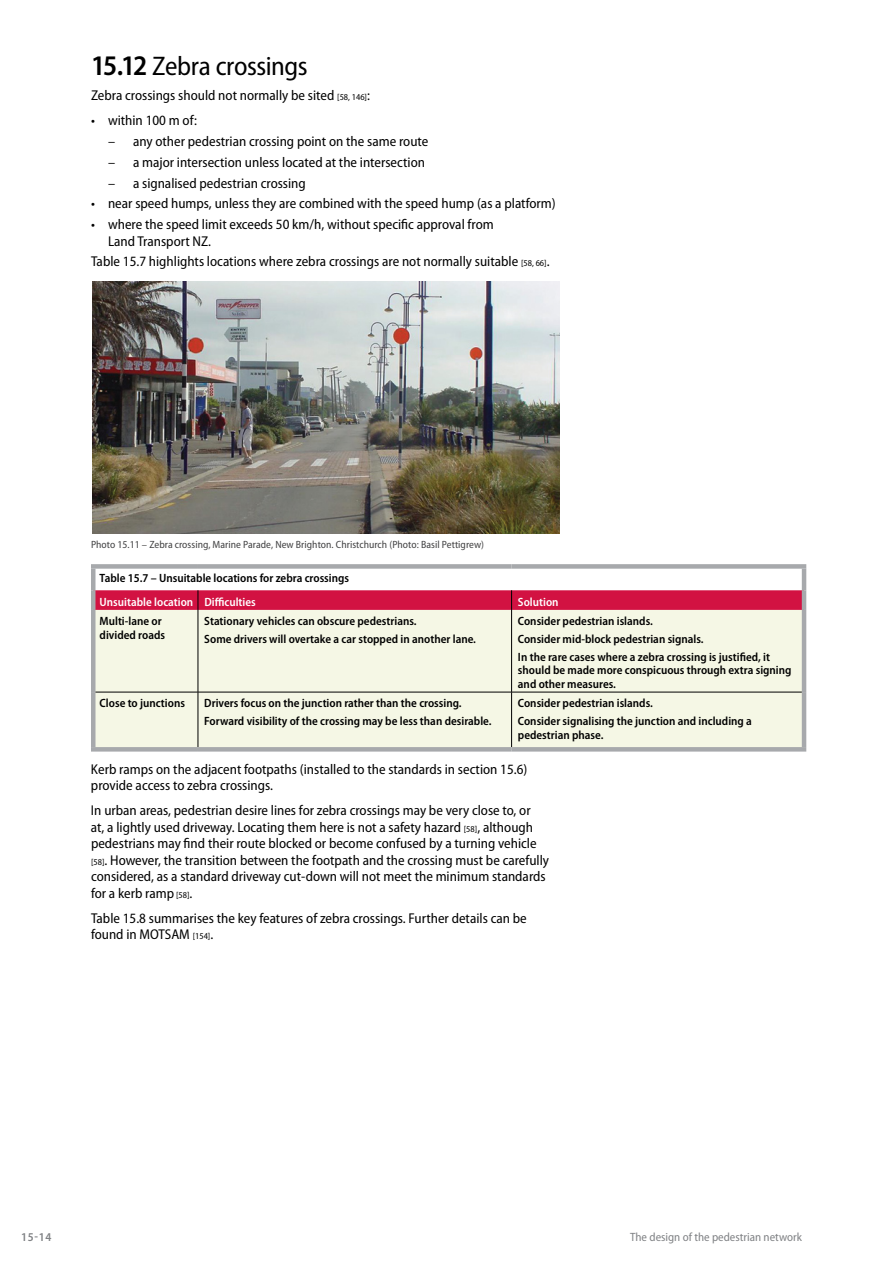
<style>
.page{position:relative;width:893px;height:1263px;background:#fff}
.page>*{position:absolute;margin:0;border:0;box-sizing:border-box;transform-origin:0 0}
.t1{font:semi-condensed 27px "Myriad Pro";letter-spacing:-.015em;color:#000}
.t2{font:semi-condensed 14.25px/16.5px "Myriad Pro";color:#000}
.t3{font:600 semi-condensed 12px/17.7px "Myriad Pro";color:#000}
.t4{font:semi-condensed 12px "Myriad Pro";color:#808285}
.t5{font:600 semi-condensed 12px "Myriad Pro";color:#fff}
.t6{font:600 semi-condensed 12px "Myriad Pro";color:#808285}
.t7{font:semi-condensed 10.5px "Myriad Pro";letter-spacing:.005em;color:#414142}
.s1{font-weight:600;font-size:28.5px}
.s2{font-size:9px}
.s3{color:#fff}
</style>
<div class="page">
<img style="left:92px;top:282px;width:467px;height:252px">
<div style="left:95px;top:610px;width:707px;height:137px;background:#f5f7e5"></div>
<div style="left:91px;top:564px;width:107px;height:5px;background:#a7a9ac"></div>
<hr style="left:91px;top:569px;width:4px;height:21px;background:#a7a9ac">
<div style="left:198px;top:564px;width:314px;height:5px;background:#a7a9ac"></div>
<div style="left:512px;top:564px;width:294px;height:5px;background:#a7a9ac"></div>
<hr style="left:802px;top:569px;width:4px;height:21px;background:#a7a9ac">
<hr style="left:91px;top:590px;width:4px;height:20px;background:#a7a9ac">
<hr style="left:802px;top:590px;width:4px;height:20px;background:#a7a9ac">
<hr style="left:91px;top:610px;width:4px;height:82px;background:#a7a9ac">
<hr style="left:802px;top:610px;width:4px;height:82px;background:#a7a9ac">
<hr style="left:91px;top:692px;width:4px;height:55px;background:#a7a9ac">
<hr style="left:802px;top:692px;width:4px;height:55px;background:#a7a9ac">
<svg style="left:93px;top:590px;width:711px;height:20px;background:#d21746"></svg>
<hr style="left:198px;top:610px;width:1px;height:82px;background:#000">
<hr style="left:511px;top:610px;width:1px;height:82px;background:#000">
<hr style="left:95px;top:692px;width:103px;height:1px;background:#000">
<hr style="left:198px;top:692px;width:314px;height:1px;background:#000">
<hr style="left:198px;top:692px;width:1px;height:55px;background:#000">
<hr style="left:512px;top:692px;width:290px;height:1px;background:#000">
<hr style="left:511px;top:692px;width:1px;height:55px;background:#000">
<div style="left:91px;top:747px;width:107px;height:5px;background:#a7a9ac"></div>
<div style="left:198px;top:747px;width:314px;height:5px;background:#a7a9ac"></div>
<div style="left:512px;top:747px;width:294px;height:5px;background:#a7a9ac"></div>
<p class="t1" style="left:91px;top:52px;width:218px"><span class="s1">15.12</span> Zebra crossings</p>
<p class="t2" style="left:91px;top:88px;width:281px">Zebra crossings should not normally be sited <span class="s2">[58, 146]</span>:</p>
<p class="t2" style="left:91px;top:113px;width:107px">• within 100 m of:</p>
<p class="t2" style="left:108px;top:133px;width:322px">– any other pedestrian crossing point on the same route</p>
<p class="t2" style="left:108px;top:154px;width:319px">– a major intersection unless located at the intersection</p>
<p class="t2" style="left:108px;top:175px;width:199px">– a signalised pedestrian crossing</p>
<p class="t2" style="left:91px;top:196px;width:466px">• near speed humps, unless they are combined with the speed hump (as a platform)</p>
<p class="t2" style="left:108px;top:216px;width:387px;text-indent:-17px">• where the speed limit exceeds 50 km/h, without specific approval from<br>Land Transport NZ.</p>
<p class="t2" style="left:91px;top:254px;width:460px">Table 15.7 highlights locations where zebra crossings are not normally suitable <span class="s2">[58, 66]</span>.</p>
<p class="t7" style="left:91px;top:538px;width:395px">Photo 15.11 – Zebra crossing, Marine Parade, New Brighton. Christchurch (Photo: Basil Pettigrew)</p>
<p class="t3" style="left:100px;top:566px;width:251px;line-height:23.9px">Table 15.7 – Unsuitable locations for zebra crossings<br><span class="s3">Unsuitable location Difficulties</span></p>
<p class="t5" style="left:518px;top:595px;width:42px">Solution</p>
<p class="t3" style="left:100px;top:615px;width:67px;line-height:13.5px">Multi-lane or divided roads</p>
<p class="t3" style="left:204px;top:613px;width:273px">Stationary vehicles can obscure pedestrians.<br>Some drivers will overtake a car stopped in another lane.</p>
<p class="t3" style="left:518px;top:613px;width:254px">Consider pedestrian islands.<br>Consider mid-block pedestrian signals.<br>In the rare cases where a zebra crossing is justified, it</p>
<p class="t3" style="left:518px;top:664px;width:275px;line-height:13.5px">should be made more conspicuous through extra signing and other measures.</p>
<p class="t3" style="left:100px;top:695px;width:87px">Close to junctions</p>
<p class="t3" style="left:204px;top:695px;width:289px">Drivers focus on the junction rather than the crossing.<br>Forward visibility of the crossing may be less than desirable.</p>
<p class="t3" style="left:518px;top:695px;width:236px">Consider pedestrian islands.<br>Consider signalising the junction and including a</p>
<p class="t3" style="left:518px;top:726px;width:87px">pedestrian phase.</p>
<p class="t2" style="left:91px;top:761px;width:438px">Kerb ramps on the adjacent footpaths (installed to the standards in section 15.6) provide access to zebra crossings.</p>
<p class="t2" style="left:91px;top:802px;width:460px">In urban areas, pedestrian desire lines for zebra crossings may be very close to, or<br>at, a lightly used driveway. Locating them here is not a safety hazard <span class="s2">[58]</span>, although pedestrians may find their route blocked or become confused by a turning vehicle <span class="s2">[58]</span>. However, the transition between the footpath and the crossing must be carefully considered, as a standard driveway cut-down will not meet the minimum standards for a kerb ramp <span class="s2">[58]</span>.</p>
<p class="t2" style="left:91px;top:910px;width:437px">Table 15.8 summarises the key features of zebra crossings. Further details can be found in MOTSAM <span class="s2">[154]</span>.</p>
<p class="t6" style="left:28px;top:1230px;width:7px">4</p>
<p class="t4" style="left:630px;top:1230px;width:173px">The design of the pedestrian network</p>
<p class="t6" style="left:21px;top:1230px;width:32px">15-14</p>
</div>
